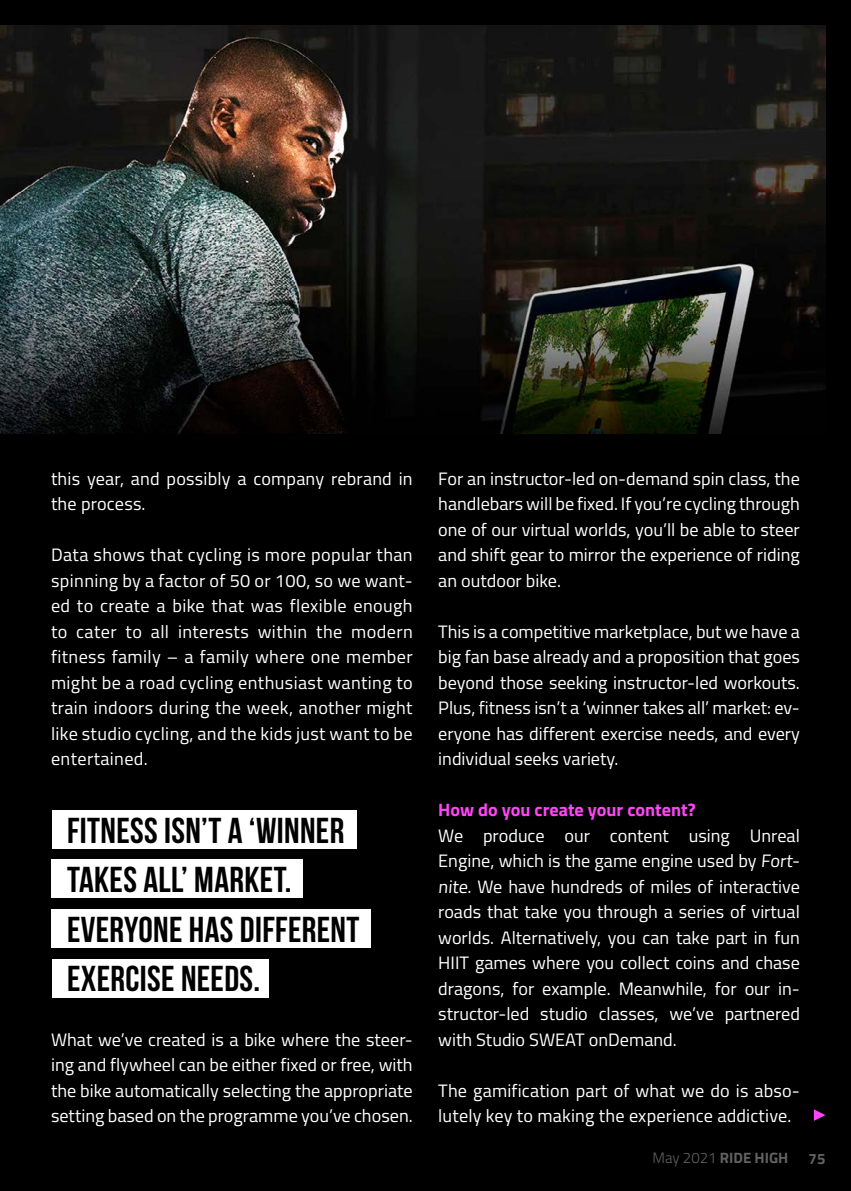
<style>
.page{position:relative;width:851px;height:1191px;background:#fff}
.page>*{position:absolute;margin:0;border:0;box-sizing:border-box;transform-origin:0 0}
.t1{font:700 36px/49.5px "Bebas Neue";letter-spacing:.01em;color:#000}
.t2{font:18px/25.5px "Cairo";color:#fff;text-align:justify}
.t3{font:700 18px "Cairo";color:#ff45f7}
.t4{font:700 15px "Cairo";color:#646363}
.s1{font-weight:300}
</style>
<div class="page">
<div style="left:0;top:0;width:850px;height:1191px;background:#000"></div>
<svg style="left:813px;top:1109px;width:12px;height:12px"></svg>
<img style="left:0;top:26px;width:825px;height:408px">
<div style="left:52px;top:959px;width:217px;height:38px;background:#fff"></div>
<div style="left:52px;top:810px;width:304px;height:38px;background:#fff"></div>
<div style="left:51px;top:909px;width:319px;height:38px;background:#fff"></div>
<div style="left:51px;top:859px;width:251px;height:39px;background:#fff"></div>
<p class="t2" style="left:51px;top:465px;width:363px">this year, and possibly a company rebrand in the process.</p>
<p class="t2" style="left:51px;top:542px;width:363px">Data shows that cycling is more popular than spinning by a factor of 50 or 100, so we want&shy;ed to create a bike that was flexible enough to cater to all interests within the modern fitness family – a family where one member might be a road cycling enthusiast wanting to train indoors during the week, another might like studio cycling, and the kids just want to be entertained.</p>
<h1 class="t1" style="left:67px;top:805px;width:294px">FITNESS ISN’T A ‘WINNER<br>TAKES ALL’ MARKET.<br>EVERYONE HAS DIFFERENT<br>EXERCISE NEEDS.</h1>
<p class="t2" style="left:51px;top:1027px;width:363px">What we’ve created is a bike where the steer&shy;ing and flywheel can be either fixed or free, with the bike automatically selecting the appropriate setting based on the programme you’ve chosen.</p>
<p class="t2" style="left:438px;top:466px;width:363px">For an instructor-led on-demand spin class, the handlebars will be fixed. If you’re cycling through one of our virtual worlds, you’ll be able to steer and shift gear to mirror the experience of riding an outdoor bike.</p>
<p class="t2" style="left:438px;top:619px;width:363px">This is a competitive marketplace, but we have a big fan base already and a proposition that goes beyond those seeking instructor-led workouts.<br>Plus, fitness isn’t a ‘winner takes all’ market: ev&shy;eryone has different exercise needs, and every individual seeks variety.</p>
<p class="t3" style="left:438px;top:795px;width:259px">How do you create your content?</p>
<p class="t2" style="left:438px;top:823px;width:365px;text-align:left">We produce our content using Unreal Engine, which is the game engine used by Fort&shy;nite. We have hundreds of miles of interactive roads that take you through a series of virtual worlds. Alternatively, you can take part in fun HIIT games where you collect coins and chase dragons, for example. Meanwhile, for our in&shy;structor-led studio classes, we’ve partnered with Studio SWEAT onDemand.</p>
<p class="t2" style="left:438px;top:1077px;width:363px">The gamification part of what we do is abso&shy;lutely key to making the experience addictive.</p>
<p class="t4" style="left:653px;top:1145px;width:136px"><span class="s1">May 2021</span> RIDE HIGH</p>
<p class="t4" style="left:724px;top:1146px;width:103px">RIDE HIGH 75</p>
</div>
